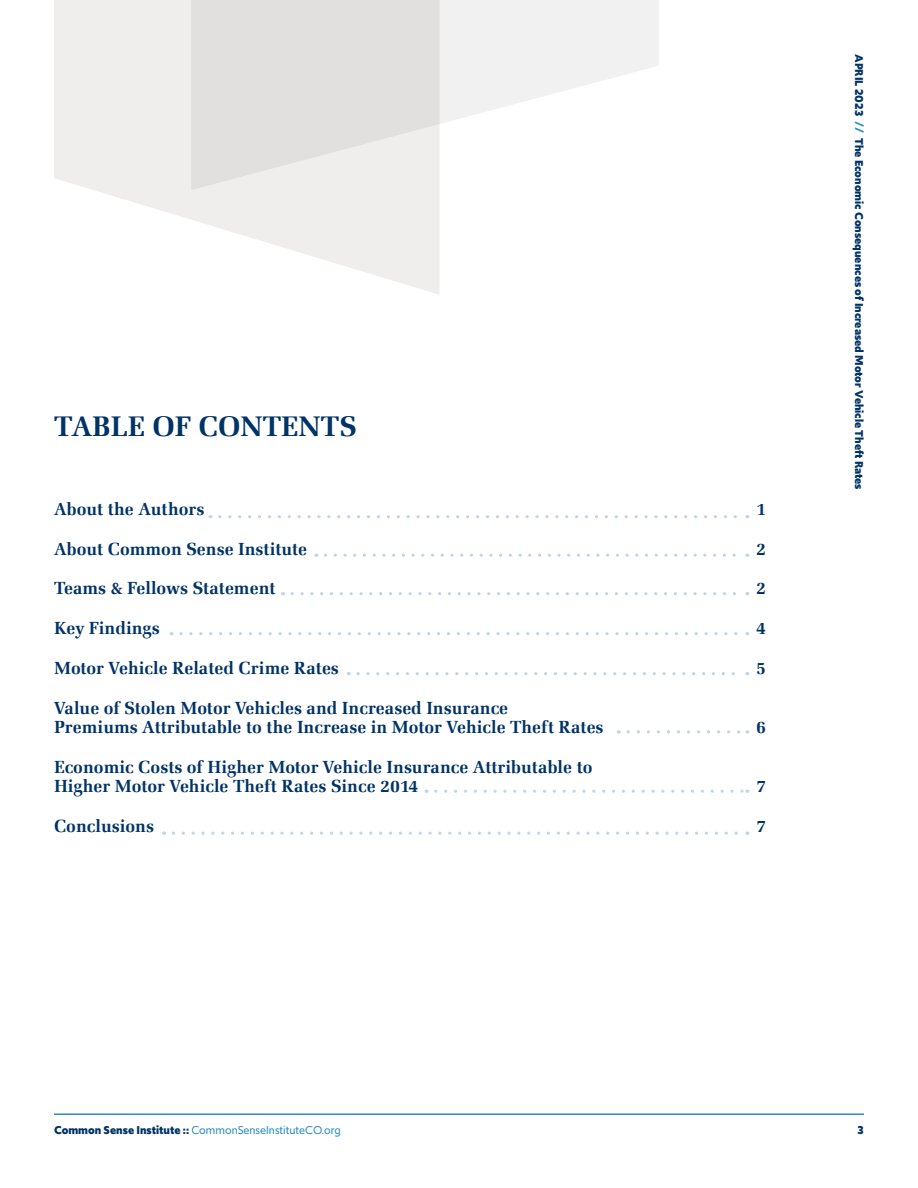
<style>
.page{position:relative;width:918px;height:1188px;background:#fff}
.page>*{position:absolute;margin:0;border:0;box-sizing:border-box;transform-origin:0 0}
.t1{font:700 29.1px "URW Latino W01";color:#036}
.Paragraph_Style_1{font:700 18px/19.5px "URW Latino W01";color:#036}
.t2{font:700 12px "Upgrade";color:#036}
.t3{font:12px "Upgrade";color:#298dc2}
.s1{color:#298dc2}
.s2{font-weight:700;color:#036}
</style>
<div class="page">
<hr style="left:54px;top:1113px;width:810px;height:2px;background:#298dc2">
<svg style="left:220px;top:515px;width:528px;height:3px"></svg>
<svg style="left:325px;top:554px;width:423px;height:3px"></svg>
<svg style="left:292px;top:592px;width:456px;height:3px"></svg>
<svg style="left:181px;top:632px;width:567px;height:3px"></svg>
<svg style="left:358px;top:672px;width:390px;height:3px"></svg>
<svg style="left:628px;top:730px;width:120px;height:4px"></svg>
<svg style="left:436px;top:790px;width:312px;height:3px"></svg>
<svg style="left:173px;top:832px;width:575px;height:3px"></svg>
<svg style="left:54px;top:0;width:386px;height:294px;fill:#efeeed"></svg>
<svg style="left:191px;top:0;width:468px;height:190px"></svg>
<p class="t1" style="left:54px;top:410px;width:304px">TABLE OF CONTENTS</p>
<p class="Paragraph_Style_1" style="left:54px;top:499px;width:152px">About the Authors</p>
<p class="Paragraph_Style_1" style="left:756px;top:499px;width:11px">1</p>
<p class="Paragraph_Style_1" style="left:54px;top:539px;width:255px">About Common Sense Institute</p>
<p class="Paragraph_Style_1" style="left:756px;top:539px;width:11px">2</p>
<p class="Paragraph_Style_1" style="left:54px;top:579px;width:223px">Teams &amp; Fellows Statement</p>
<p class="Paragraph_Style_1" style="left:756px;top:579px;width:11px">2</p>
<p class="Paragraph_Style_1" style="left:54px;top:618px;width:107px">Key Findings</p>
<p class="Paragraph_Style_1" style="left:756px;top:618px;width:11px">4</p>
<p class="Paragraph_Style_1" style="left:54px;top:658px;width:286px">Motor Vehicle Related Crime Rates</p>
<p class="Paragraph_Style_1" style="left:756px;top:658px;width:11px">5</p>
<p class="Paragraph_Style_1" style="left:54px;top:698px;width:551px">Value of Stolen Motor Vehicles and Increased Insurance<br>Premiums Attributable to the Increase in Motor Vehicle Theft Rates</p>
<p class="Paragraph_Style_1" style="left:756px;top:717px;width:11px">6</p>
<p class="Paragraph_Style_1" style="left:54px;top:757px;width:540px">Economic Costs of Higher Motor Vehicle Insurance Attributable to<br>Higher Motor Vehicle Theft Rates Since 2014</p>
<p class="Paragraph_Style_1" style="left:756px;top:777px;width:11px">7</p>
<p class="Paragraph_Style_1" style="left:54px;top:816px;width:102px">Conclusions</p>
<p class="Paragraph_Style_1" style="left:756px;top:816px;width:11px">7</p>
<p class="t2" style="left:867px;top:54px;width:437px;rotate:90deg">APRIL 2023 <span class="s1">//</span> The Economic Consequences of Increased Motor Vehicle Theft Rates</p>
<p class="t3" style="left:54px;top:1122px;width:288px"><span class="s2">Common Sense Institute ::</span> CommonSenseInstituteCO.org</p>
<p class="t2" style="left:858px;top:1122px;width:8px">3</p>
</div>
